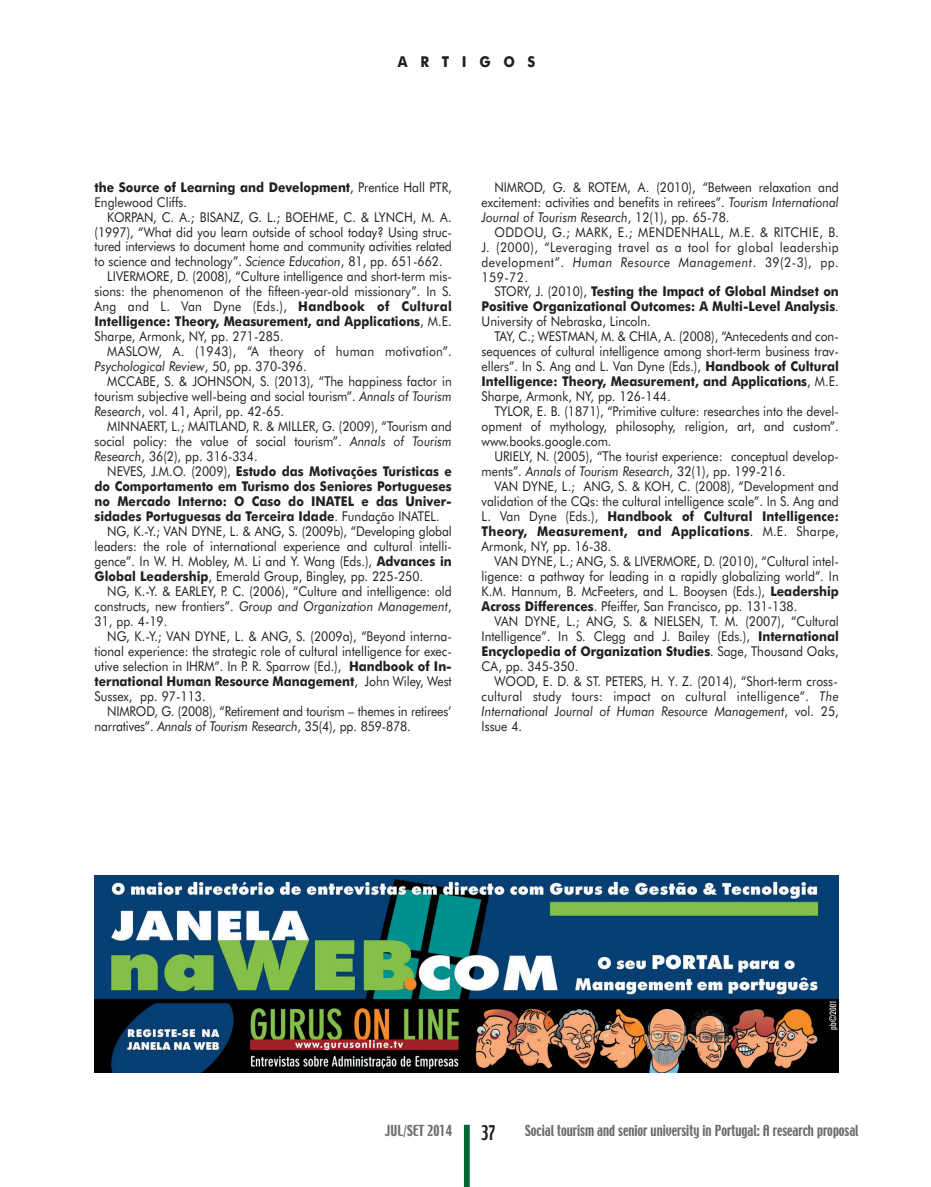
<style>
.page{position:relative;width:931px;height:1187px;background:#fff}
.page>*{position:absolute;margin:0;border:0;box-sizing:border-box;transform-origin:0 0}
.t1{font:18px "Techno";color:#231f20;scale:.8 1}
.t2{font:700 15px "Futura BT";letter-spacing:.94em;color:#231f20;scale:.9 1}
.t3{font:13.5px/15px "Futura BT";color:#231f20;text-align:justify;scale:.9 1}
.t4{font:700 13.5px/15px "Futura BT";color:#231f20;scale:.9 1}
.t5{font:italic 13.5px "Futura BT";color:#231f20;scale:.9 1}
.t6{font:13.5px "Futura BT";letter-spacing:.025em;color:#231f20;scale:.9 1}
.t7{font:13.5px "Techno";color:#6c6d70;scale:.9 1}
.s1{font-weight:400}
.s2{font-style:italic}
.s3{font-weight:700}
.s4{font-style:normal}
</style>
<div class="page">
<svg style="left:94px;top:875px;width:745px;height:311px"></svg>
<p class="t2" style="left:398px;top:55px;width:154px">ARTIGOS</p>
<p class="t4" style="left:95px;top:180px;width:398px">the Source of Learning and Development<span class="s1">, Prentice Hall PTR,<br>Englewood Cliffs.</span></p>
<p class="t3" style="left:107px;top:210px;width:384px">KORPAN, C. A.; BISANZ, G. L.; BOEHME, C. &amp; LYNCH, M. A.</p>
<p class="t3" style="left:95px;top:225px;width:398px">(1997), “What did you learn outside of school today? Using struc-</p>
<p class="t3" style="left:95px;top:240px;width:398px">tured interviews to document home and community activities related</p>
<p class="t3" style="left:95px;top:255px;width:388px">to science and technology”. <span class="s2">Science Education</span>, 81, pp. 651-662.</p>
<p class="t3" style="left:107px;top:270px;width:384px">LIVERMORE, D. (2008), “Culture intelligence and short-term mis-</p>
<p class="t3" style="left:95px;top:285px;width:398px">sions: the phenomenon of the fifteen-year-old missionary”. In S.</p>
<p class="t6" style="left:95px;top:301px;width:398px">Ang and L. Van Dyne (Eds.), <span class="s3">Handbook of Cultural</span></p>
<p class="t4" style="left:95px;top:315px;width:398px">Intelligence: Theory, Measurement, and Applications<span class="s1">, M.E.</span></p>
<p class="t3" style="left:95px;top:330px;width:212px">Sharpe, Armonk, NY, pp. 271-285.</p>
<p class="t6" style="left:107px;top:346px;width:384px">MASLOW, A. (1943), “A theory of human motivation”.</p>
<p class="t5" style="left:95px;top:361px;width:237px">Psychological Review<span class="s4">, 50, pp. 370-396.</span></p>
<p class="t3" style="left:107px;top:375px;width:384px">MCCABE, S. &amp; JOHNSON, S. (2013), “The happiness factor in</p>
<p class="t3" style="left:95px;top:390px;width:398px">tourism subjective well-being and social tourism”. <span class="s2">Annals of Tourism</span></p>
<p class="t3" style="left:95px;top:405px;width:212px"><span class="s2">Research</span>, vol. 41, April, pp. 42-65.</p>
<p class="t3" style="left:107px;top:420px;width:384px">MINNAERT, L.; MAITLAND, R. &amp; MILLER, G. (2009), “Tourism and</p>
<p class="t3" style="left:95px;top:435px;width:398px">social policy: the value of social tourism”. <span class="s2">Annals of Tourism</span></p>
<p class="t3" style="left:95px;top:450px;width:183px"><span class="s2">Research</span>, 36(2), pp. 316-334.</p>
<p class="t4" style="left:107px;top:465px;width:384px"><span class="s1">NEVES, J.M.O. (2009),</span> Estudo das Motivações Turísticas e</p>
<p class="t4" style="left:95px;top:480px;width:398px">do Comportamento em Turismo dos Seniores Portugueses</p>
<p class="t4" style="left:95px;top:495px;width:398px">no Mercado Interno: O Caso do INATEL e das Univer-</p>
<p class="t4" style="left:95px;top:510px;width:385px">sidades Portuguesas da Terceira Idade<span class="s1">. Fundação INATEL.</span></p>
<p class="t3" style="left:107px;top:525px;width:384px">NG, K.-Y.; VAN DYNE, L. &amp; ANG, S. (2009b), “Developing global</p>
<p class="t3" style="left:95px;top:540px;width:398px">leaders: the role of international experience and cultural intelli-</p>
<p class="t3" style="left:95px;top:555px;width:398px">gence”. In W. H. Mobley, M. Li and Y. Wang (Eds.), <span class="s3">Advances in</span></p>
<p class="t3" style="left:95px;top:570px;width:367px"><span class="s3">Global Leadership</span>, Emerald Group, Bingley, pp. 225-250.</p>
<p class="t3" style="left:107px;top:584px;width:384px">NG, K.-Y. &amp; EARLEY, P. C. (2006), “Culture and intelligence: old</p>
<p class="t5" style="left:95px;top:600px;width:398px"><span class="s4">constructs, new frontiers”.</span> Group and Organization Management<span class="s4">,</span></p>
<p class="t3" style="left:95px;top:614px;width:82px">31, pp. 4-19.</p>
<p class="t3" style="left:107px;top:629px;width:384px">NG, K.-Y.; VAN DYNE, L. &amp; ANG, S. (2009a), “Beyond interna-</p>
<p class="t3" style="left:95px;top:644px;width:398px">tional experience: the strategic role of cultural intelligence for exec-</p>
<p class="t3" style="left:95px;top:659px;width:398px">utive selection in IHRM”. In P. R. Sparrow (Ed.), <span class="s3">Handbook of In-</span></p>
<p class="t4" style="left:95px;top:674px;width:398px">ternational Human Resource Management<span class="s1">, John Wiley, West</span></p>
<p class="t3" style="left:95px;top:689px;width:125px">Sussex, pp. 97-113.</p>
<p class="t3" style="left:107px;top:704px;width:384px">NIMROD, G. (2008), “Retirement and tourism – themes in retirees’</p>
<p class="t3" style="left:95px;top:719px;width:353px">narratives”. <span class="s2">Annals of Tourism Research</span>, 35(4), pp. 859-878.</p>
<p class="t3" style="left:481px;top:180px;width:398px;text-indent:13px">NIMROD, G. &amp; ROTEM, A. (2010), “Between relaxation and excitement: activities and benefits in retirees”. <span class="s2">Tourism International Journal of Tourism Research</span>, 12(1), pp. 65-78.</p>
<p class="t3" style="left:481px;top:225px;width:398px;text-indent:13px">ODDOU, G.; MARK, E.; MENDENHALL, M.E. &amp; RITCHIE, B.<br>J. (2000), “Leveraging travel as a tool for global leadership development”. <span class="s2">Human Resource Management</span>. 39(2-3), pp.<br>159-72.</p>
<p class="t4" style="left:481px;top:285px;width:398px;text-align:justify;text-indent:13px"><span class="s1">STORY, J. (2010),</span> Testing the Impact of Global Mindset on Positive Organizational Outcomes: A Multi-Level Analysis<span class="s1">.<br>University of Nebraska, Lincoln.</span></p>
<p class="t3" style="left:481px;top:330px;width:398px;text-indent:13px">TAY, C.; WESTMAN, M. &amp; CHIA, A. (2008), “Antecedents and con&shy;sequences of cultural intelligence among short-term business trav&shy;ellers”. In S. Ang and L. Van Dyne (Eds.), <span class="s3">Handbook of Cultural Intelligence: Theory, Measurement, and Applications</span>, M.E.<br>Sharpe, Armonk, NY, pp. 126-144.</p>
<p class="t3" style="left:481px;top:405px;width:398px;text-indent:13px">TYLOR, E. B. (1871), “Primitive culture: researches into the devel&shy;opment of mythology, philosophy, religion, art, and custom”. www.books.google.com.</p>
<p class="t3" style="left:481px;top:450px;width:398px;text-indent:13px">URIELY, N. (2005), “The tourist experience: conceptual develop&shy;ments”. <span class="s2">Annals of Tourism Research</span>, 32(1), pp. 199-216.</p>
<p class="t3" style="left:481px;top:480px;width:398px;text-indent:13px">VAN DYNE, L.; ANG, S. &amp; KOH, C. (2008), “Development and validation of the CQs: the cultural intelligence scale”. In S. Ang and L. Van Dyne (Eds.), <span class="s3">Handbook of Cultural Intelligence:<br>Theory, Measurement, and Applications</span>. M.E. Sharpe, Armonk, NY, pp. 16-38.</p>
<p class="t3" style="left:481px;top:555px;width:398px;text-indent:13px">VAN DYNE, L.; ANG, S. &amp; LIVERMORE, D. (2010), “Cultural intel&shy;ligence: a pathway for leading in a rapidly globalizing world”. In K.M. Hannum, B. McFeeters, and L. Booysen (Eds.), <span class="s3">Leadership Across Differences</span>. Pfeiffer, San Francisco, pp. 131-138.</p>
<p class="t3" style="left:481px;top:614px;width:398px;text-indent:13px">VAN DYNE, L.; ANG, S. &amp; NIELSEN, T. M. (2007), “Cultural Intelligence”. In S. Clegg and J. Bailey (Eds.), <span class="s3">International Encyclopedia of Organization Studies</span>. Sage, Thousand Oaks, CA, pp. 345-350.</p>
<p class="t3" style="left:481px;top:674px;width:398px;text-indent:13px">WOOD, E. D. &amp; ST. PETERS, H. Y. Z. (2014), “Short-term cross&shy;cultural study tours: impact on cultural intelligence”. <span class="s2">The International Journal of Human Resource Management</span>, vol. 25, Issue 4.</p>
<p class="t7" style="left:385px;top:1124px;width:76px">JUL/SET 2014</p>
<h1 class="t1" style="left:481px;top:1124px;width:19px">37</h1>
<p class="t7" style="left:525px;top:1124px;width:372px">Social tourism and senior university in Portugal: A research proposal</p>
</div>
